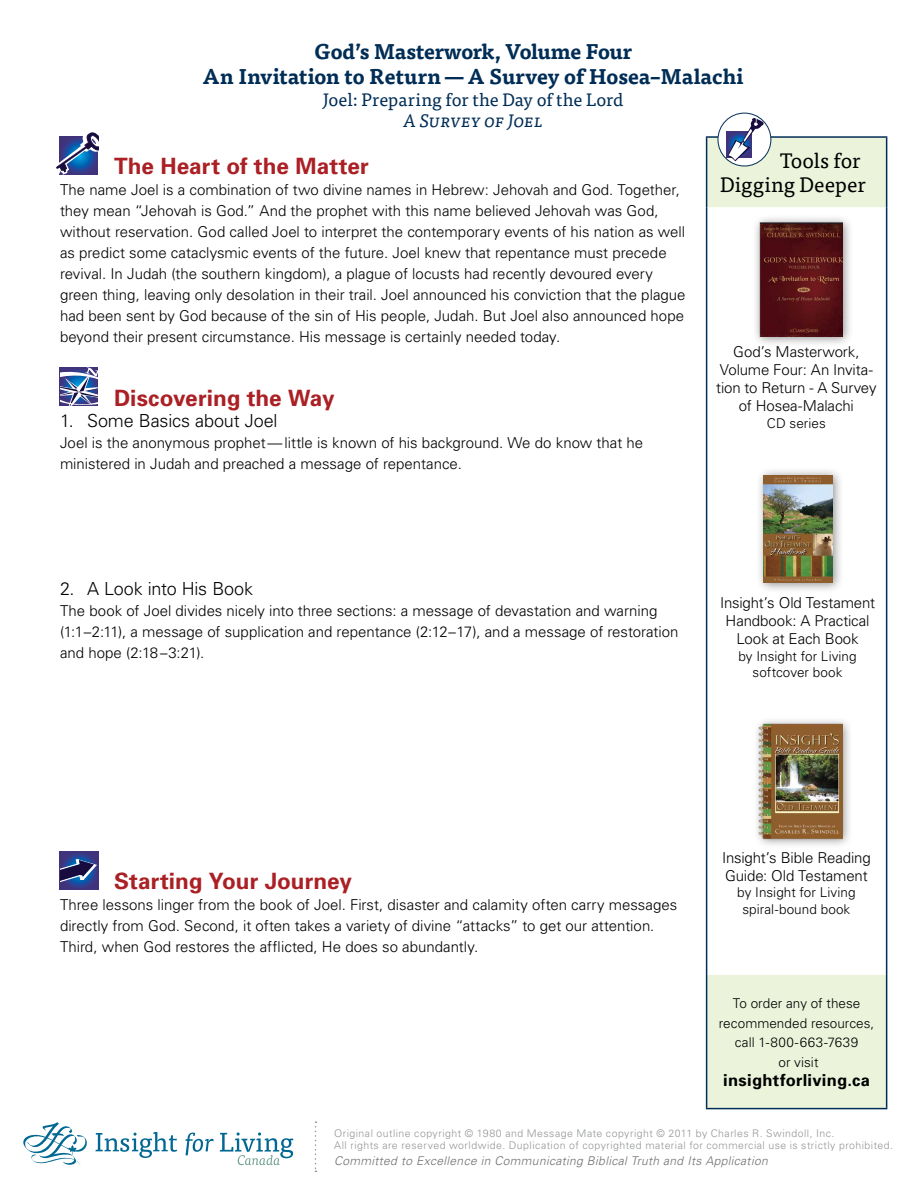
<style>
.page{position:relative;width:918px;height:1188px;background:#fff}
.page>*{position:absolute;margin:0;border:0;box-sizing:border-box;transform-origin:0 0}
.t1{font:700 22.5px "Univers";color:#ab2024}
.t2{font:700 21px/25.2px "Tisa OT";letter-spacing:-.005em;color:#002d56;text-align:center}
.t3{font:21px/24px "Tisa OT";color:#000;text-align:right}
.t4{font:300 18px "Univers LT Std";letter-spacing:-.005em;color:#000}
.t5{font:18px "Tisa OT";color:#002d56}
.t6{font:italic 18px "Tisa OT";letter-spacing:-.005em;color:#002d56}
.t7{font:700 16.5px "Univers";letter-spacing:.02em;color:#000}
.t8{font:300 15px/21px "Univers";color:#000}
.t9{font:300 13.5px/19.5px "Univers";letter-spacing:.005em;color:#000;text-align:center}
.t10{font:italic 300 12px "Univers";letter-spacing:.03em;color:#6d6e71}
.t11{font:300 10.5px/12px "Univers";letter-spacing:.045em;color:#939598}
</style>
<div class="page">
<svg style="left:707px;top:138px;width:179px;height:970px"></svg>
<hr style="left:706px;top:136px;width:181px;height:2px;background:#002d56">
<hr style="left:706px;top:138px;width:1px;height:69px;background:#002d56">
<hr style="left:886px;top:138px;width:1px;height:69px;background:#002d56">
<hr style="left:706px;top:207px;width:1px;height:768px;background:#002d56">
<hr style="left:886px;top:207px;width:1px;height:768px;background:#002d56">
<hr style="left:706px;top:975px;width:1px;height:133px;background:#002d56">
<hr style="left:886px;top:975px;width:1px;height:133px;background:#002d56">
<hr style="left:706px;top:1108px;width:181px;height:1px;background:#002d56">
<svg style="left:718px;top:113px;width:53px;height:53px"></svg>
<div style="left:718px;top:113px;width:53px;height:53px;border:1px solid #002d56;border-radius:50%"></div>
<div style="left:726px;top:131px;width:26px;height:26px;background:#40337b"></div>
<svg style="left:727px;top:118px;width:37px;height:43px"></svg>
<svg style="left:23px;top:1122px;width:64px;height:44px"></svg>
<svg style="left:95px;top:1132px;width:82px;height:26px"></svg>
<svg style="left:185px;top:1133px;width:29px;height:22px"></svg>
<svg style="left:220px;top:1132px;width:73px;height:33px"></svg>
<svg style="left:315px;top:1121px;width:1px;height:51px"></svg>
<div style="left:752px;top:215px;width:102px;height:133px;background:#000;opacity:.44"></div>
<img style="left:758px;top:222px;width:85px;height:114px">
<div style="left:755px;top:467px;width:89px;height:127px;background:#000;opacity:.44"></div>
<img style="left:764px;top:475px;width:69px;height:108px">
<div style="left:752px;top:716px;width:102px;height:133px;background:#000;opacity:.44"></div>
<img style="left:757px;top:724px;width:85px;height:115px">
<svg style="left:60px;top:368px;width:38px;height:38px"></svg>
<svg style="left:60px;top:851px;width:38px;height:38px"></svg>
<svg style="left:60px;top:859px;width:37px;height:23px"></svg>
<svg style="left:56px;top:132px;width:42px;height:42px"></svg>
<h2 class="t2" style="left:203px;top:40px;width:543px">God’s Masterwork, Volume Four<br>An Invitation to Return—A Survey of Hosea–Malachi</h2>
<p class="t5" style="left:323px;top:89px;width:302px">Joel: Preparing for the Day of the Lord</p>
<p class="t6" style="left:403px;top:110px;width:142px">A Survey of Joel</p>
<h1 class="t1" style="left:114px;top:152px;width:256px">The Heart of the Matter</h1>
<p class="t8" style="left:60px;top:179px;width:627px">The name Joel is a combination of two divine names in Hebrew: Jehovah and God. Together, they mean “Jehovah is God.” And the prophet with this name believed Jehovah was God, without reservation. God called Joel to interpret the contemporary events of his nation as well as predict some cataclysmic events of the future. Joel knew that repentance must precede revival. In Judah (the southern kingdom), a plague of locusts had recently devoured every green thing, leaving only desolation in their trail. Joel announced his conviction that the plague had been sent by God because of the sin of His people, Judah. But Joel also announced hope beyond their present circumstance. His message is certainly needed today.</p>
<h1 class="t1" style="left:114px;top:383px;width:222px">Discovering the Way</h1>
<p class="t4" style="left:60px;top:409px;width:219px">1. Some Basics about Joel</p>
<p class="t8" style="left:60px;top:431px;width:585px">Joel is the anonymous prophet—little is known of his background. We do know that he ministered in Judah and preached a message of repentance.</p>
<h2 class="t3" style="left:720px;top:149px;width:147px">Tools for<br>Digging Deeper</h2>
<p class="t8" style="left:716px;top:342px;width:162px;line-height:18px;text-align:center">God’s Masterwork,<br>Volume Four: An Invita&shy;tion to Return - A Survey of Hosea-Malachi</p>
<p class="t9" style="left:767px;top:413px;width:60px">CD series</p>
<p class="t4" style="left:60px;top:577px;width:195px">2. A Look into His Book</p>
<p class="t8" style="left:60px;top:599px;width:620px">The book of Joel divides nicely into three sections: a message of devastation and warning (1:1–2:11), a message of supplication and repentance (2:12–17), and a message of restoration and hope (2:18–3:21).</p>
<p class="t8" style="left:720px;top:594px;width:157px;line-height:18px;text-align:center">Insight’s Old Testament<br>Handbook: A Practical<br>Look at Each Book</p>
<p class="t9" style="left:738px;top:647px;width:120px;line-height:16.5px">by Insight for Living softcover book</p>
<h1 class="t1" style="left:114px;top:867px;width:240px">Starting Your Journey</h1>
<p class="t8" style="left:60px;top:894px;width:619px">Three lessons linger from the book of Joel. First, disaster and calamity often carry messages directly from God. Second, it often takes a variety of divine “attacks” to get our attention.<br>Third, when God restores the afflicted, He does so abundantly.</p>
<p class="t8" style="left:722px;top:848px;width:150px;line-height:18px">Insight’s Bible Reading<br>Guide: Old Testament</p>
<p class="t9" style="left:737px;top:884px;width:120px;line-height:16.5px">by Insight for Living spiral-bound book</p>
<p class="t9" style="left:719px;top:993px;width:157px">To order any of these recommended resources, call 1-800-663-7639<br>or visit</p>
<p class="t7" style="left:723px;top:1070px;width:148px">insightforliving.ca</p>
<p class="t11" style="left:334px;top:1127px;width:561px">Original outline copyright © 1980 and Message Mate copyright © 2011 by Charles R. Swindoll, Inc.<br>All rights are reserved worldwide. Duplication of copyrighted material for commercial use is strictly prohibited.</p>
<p class="t10" style="left:334px;top:1154px;width:435px">Committed to Excellence in Communicating Biblical Truth and Its Application</p>
</div>
